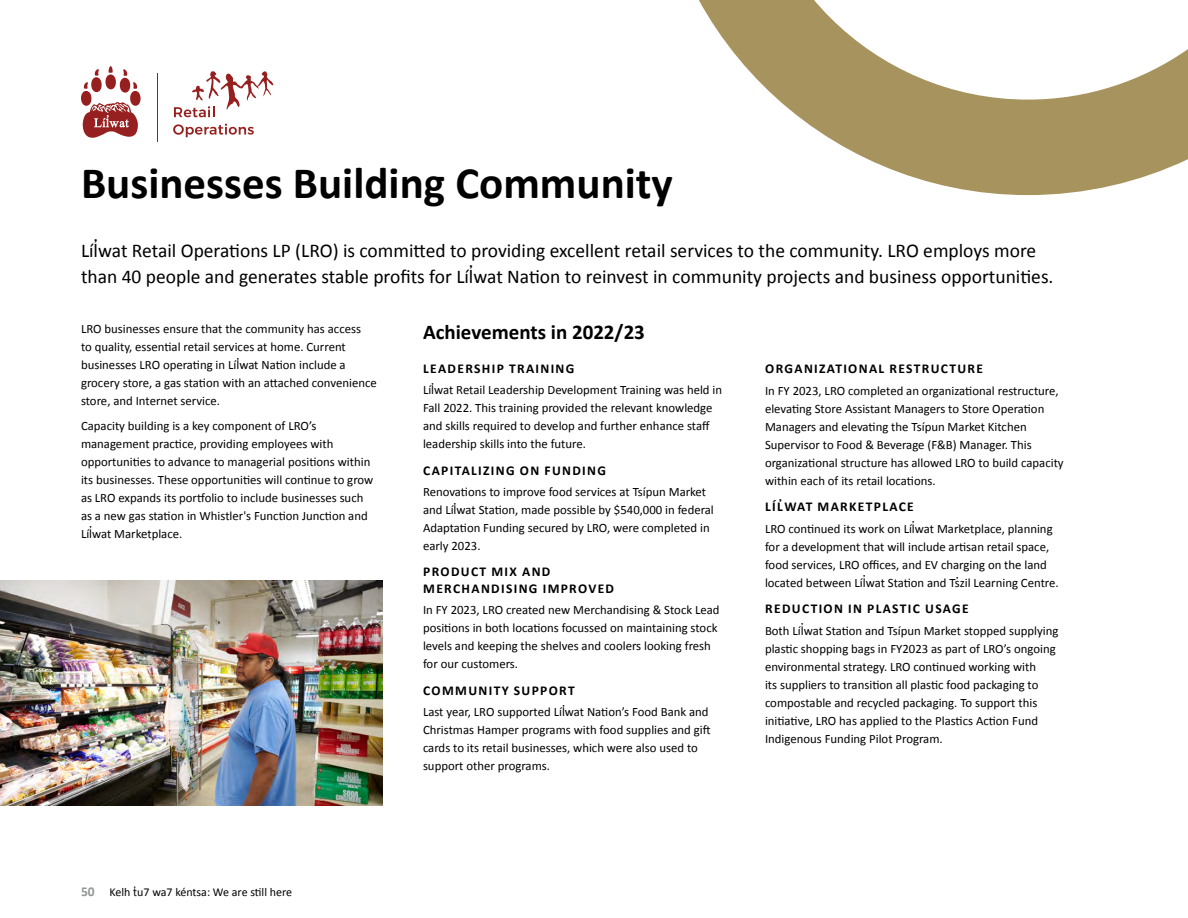
<style>
.page{position:relative;width:1188px;height:918px;background:#fff}
.page>*{position:absolute;margin:0;border:0;box-sizing:border-box;transform-origin:0 0}
.t1{font:700 45px "Calibri";color:#000}
.t2{font:700 21px "Calibri";color:#000}
.t3{font:19.5px/26.2px "Calibri";color:#000}
.t4{font:700 13.5px/16.2px "Calibri";letter-spacing:.1em;color:#000}
.t5{font:12.75px/18px "Calibri";color:#000}
.t6{font:12px "Calibri";color:#000}
.s1{font-weight:700;font-size:13.5px;color:#939598}
</style>
<div class="page">
<svg style="left:699px;top:0;width:489px;height:195px"></svg>
<hr style="left:157px;top:73px;width:1px;height:69px;background:#96201f">
<svg style="left:81px;top:66px;width:60px;height:72px"></svg>
<svg style="left:174px;top:71px;width:99px;height:46px"></svg>
<svg style="left:173px;top:124px;width:81px;height:13px"></svg>
<img style="left:0;top:581px;width:382px;height:224px">
<h1 class="t1" style="left:81px;top:154px;width:593px">Businesses Building Community</h1>
<h3 class="t3" style="left:81px;top:238px;width:957px">Lílwat Retail Operations LP (LRO) is committed to providing excellent retail services to the community. LRO employs more</h3>
<h3 class="t3" style="left:81px;top:237px;width:974px;text-indent:19px">̓<br>than 40 people and generates stable profits for Lílwat Nation to reinvest in community projects and business opportunities.</h3>
<h3 class="t3" style="left:476px;top:262px;width:8px">̓</h3>
<p class="t5" style="left:81px;top:320px;width:282px">LRO businesses ensure that the community has access to quality, essential retail services at home. Current businesses LRO operating in Lílwat Nation include a</p>
<p class="t5" style="left:81px;top:355px;width:297px;text-indent:160px">̓<br>grocery store, a gas station with an attached convenience store, and Internet service.</p>
<p class="t5" style="left:81px;top:417px;width:294px">Capacity building is a key component of LRO’s management practice, providing employees with opportunities to advance to managerial positions within its businesses. These opportunities will continue to grow as LRO expands its portfolio to include businesses such as a new gas station in Whistler's Function Junction and Lílwat Marketplace.</p>
<p class="t5" style="left:94px;top:524px;width:6px">̓</p>
<p class="t6" style="left:138px;top:883px;width:6px">̓</p>
<p class="t6" style="left:81px;top:884px;width:213px"><span class="s1">50</span> Kelh tu7 wa7 kéntsa: We are still here</p>
<h2 class="t2" style="left:423px;top:319px;width:223px">Achievements in 2022/23</h2>
<p class="t4" style="left:423px;top:360px;width:153px">LEADERSHIP TRAINING</p>
<p class="t5" style="left:423px;top:381px;width:301px">Lílwat Retail Leadership Development Training was held in</p>
<p class="t5" style="left:423px;top:380px;width:291px;text-indent:13px">̓<br>Fall 2022. This training provided the relevant knowledge and skills required to develop and further enhance staff leadership skills into the future.</p>
<p class="t4" style="left:423px;top:462px;width:184px">CAPITALIZING ON FUNDING</p>
<p class="t5" style="left:423px;top:483px;width:292px">Renovations to improve food services at Tsípun Market and Lílwat Station, made possible by $540,000 in federal</p>
<p class="t5" style="left:423px;top:500px;width:288px;text-indent:35px">̓<br>Adaptation Funding secured by LRO, were completed in early 2023.</p>
<p class="t4" style="left:423px;top:564px;width:192px">PRODUCT MIX AND<br>MERCHANDISING IMPROVED</p>
<p class="t5" style="left:423px;top:601px;width:298px">In FY 2023, LRO created new Merchandising &amp; Stock Lead positions in both locations focussed on maintaining stock levels and keeping the shelves and coolers looking fresh for our customers.</p>
<p class="t4" style="left:423px;top:682px;width:153px">COMMUNITY SUPPORT</p>
<p class="t5" style="left:423px;top:703px;width:287px">Last year, LRO supported Lílwat Nation’s Food Bank and</p>
<p class="t5" style="left:423px;top:702px;width:289px;text-indent:143px">̓<br>Christmas Hamper programs with food supplies and gift cards to its retail businesses, which were also used to support other programs.</p>
<p class="t4" style="left:765px;top:361px;width:219px">ORGANIZATIONAL RESTRUCTURE</p>
<p class="t5" style="left:765px;top:381px;width:300px">In FY 2023, LRO completed an organizational restructure, elevating Store Assistant Managers to Store Operation Managers and elevating the Tsípun Market Kitchen Supervisor to Food &amp; Beverage (F&amp;B) Manager. This organizational structure has allowed LRO to build capacity within each of its retail locations.</p>
<p class="t4" style="left:765px;top:499px;width:150px">LÍL̓WAT MARKETPLACE</p>
<p class="t5" style="left:765px;top:519px;width:289px">LRO continued its work on Lílwat Marketplace, planning</p>
<p class="t5" style="left:765px;top:519px;width:295px;text-indent:151px">̓<br>for a development that will include artisan retail space, food services, LRO offices, and EV charging on the land located between Lílwat Station and Tszil Learning Centre.</p>
<p class="t5" style="left:867px;top:573px;width:6px">̓</p>
<p class="t5" style="left:960px;top:573px;width:6px">̓</p>
<p class="t4" style="left:765px;top:601px;width:205px">REDUCTION IN PLASTIC USAGE</p>
<p class="t5" style="left:765px;top:621px;width:295px">Both Lílwat Station and Tsípun Market stopped supplying</p>
<p class="t5" style="left:765px;top:621px;width:292px;text-indent:40px">̓<br>plastic shopping bags in FY2023 as part of LRO’s ongoing environmental strategy. LRO continued working with<br>its suppliers to transition all plastic food packaging to compostable and recycled packaging. To support this initiative, LRO has applied to the Plastics Action Fund Indigenous Funding Pilot Program.</p>
</div>
